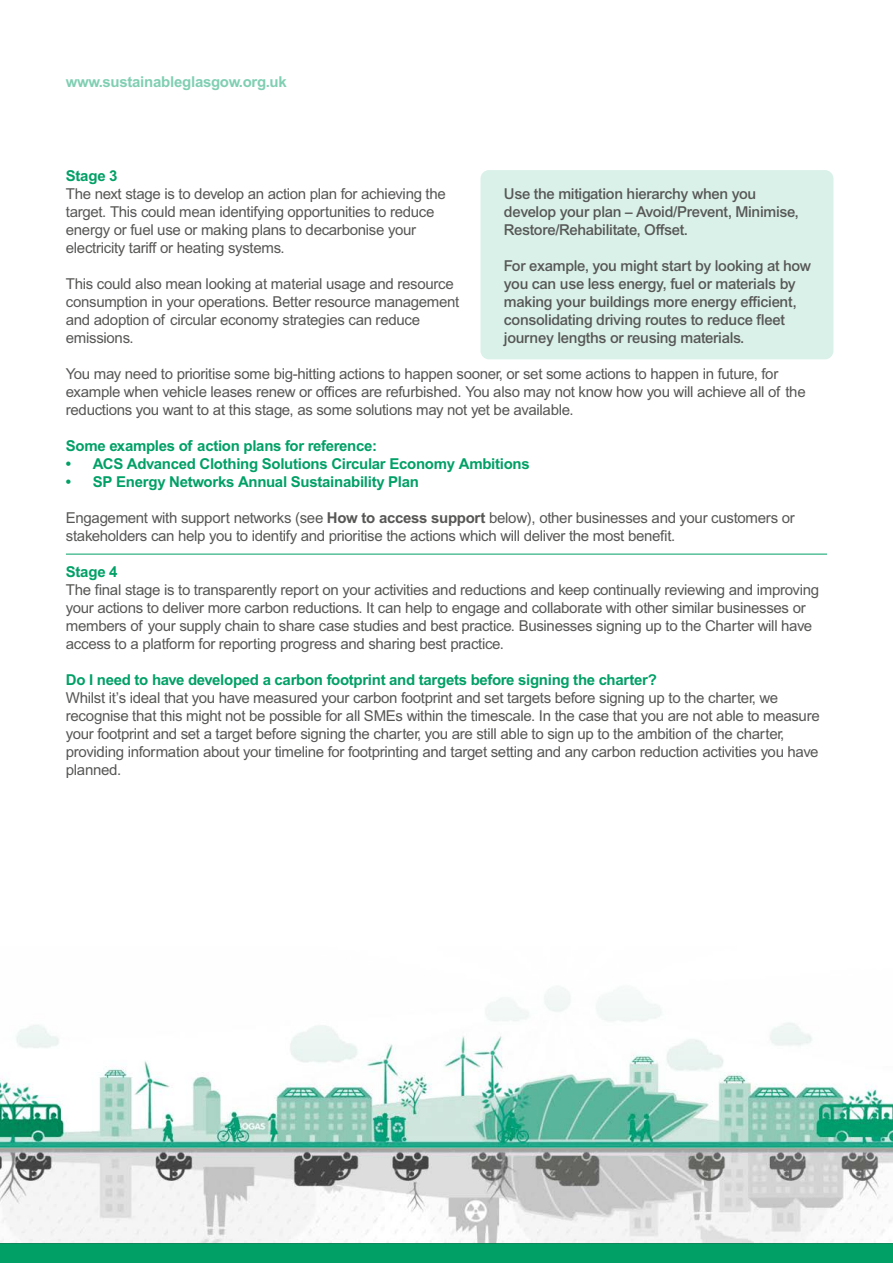
<style>
.page{position:relative;width:893px;height:1263px;background:#fff}
.page>*{position:absolute;margin:0;border:0;box-sizing:border-box;transform-origin:0 0}
.t1{font:15px/18px "Arial MT Pro";letter-spacing:-.02em;color:#575756}
.t2{font:500 15px/18px "Arial MT Pro";letter-spacing:-.02em;color:#575756}
.t3{font:700 15px "Arial MT Pro";letter-spacing:-.02em;color:#00a066}
.t4{font:700 15px "Arial MT Pro";letter-spacing:-.02em;color:#80cfb3}
.s1{font-weight:700}
</style>
<div class="page">
<img style="left:0;top:1069px;width:893px;height:174px">
<div style="left:0;top:1244px;width:893px;height:19px;background:#00a066"></div>
<hr style="left:66px;top:554px;width:761px;height:1px;background:#00a066">
<div style="left:480px;top:170px;width:353px;height:189px;background:#d9f1e8;border-radius:9px"></div>
<p class="t4" style="left:66px;top:73px;width:222px">www.sustainableglasgow.org.uk</p>
<p class="t3" style="left:66px;top:167px;width:53px">Stage 3</p>
<p class="t1" style="left:66px;top:185px;width:381px">The next stage is to develop an action plan for achieving the target. This could mean identifying opportunities to reduce energy or fuel use or making plans to decarbonise your electricity tariff or heating systems.</p>
<p class="t1" style="left:66px;top:275px;width:395px">This could also mean looking at material usage and resource consumption in your operations. Better resource management and adoption of circular economy strategies can reduce emissions.</p>
<p class="t1" style="left:66px;top:365px;width:741px">You may need to prioritise some big-hitting actions to happen sooner, or set some actions to happen in future, for example when vehicle leases renew or offices are refurbished. You also may not know how you will achieve all of the reductions you want to at this stage, as some solutions may not yet be available.</p>
<p class="t3" style="left:66px;top:437px;width:313px">Some examples of action plans for reference:</p>
<p class="t3" style="left:66px;top:455px;width:465px">• ACS Advanced Clothing Solutions Circular Economy Ambitions</p>
<p class="t3" style="left:66px;top:473px;width:355px">• SP Energy Networks Annual Sustainability Plan</p>
<p class="t1" style="left:66px;top:509px;width:730px">Engagement with support networks (see <span class="s1">How to access support</span> below), other businesses and your customers or stakeholders can help you to identify and prioritise the actions which will deliver the most benefit.</p>
<p class="t3" style="left:66px;top:563px;width:53px">Stage 4</p>
<p class="t1" style="left:66px;top:581px;width:755px">The final stage is to transparently report on your activities and reductions and keep continually reviewing and improving your actions to deliver more carbon reductions. It can help to engage and collaborate with other similar businesses or members of your supply chain to share case studies and best practice. Businesses signing up to the Charter will have access to a platform for reporting progress and sharing best practice.</p>
<p class="t3" style="left:66px;top:671px;width:593px">Do I need to have developed a carbon footprint and targets before signing the charter?</p>
<p class="t1" style="left:66px;top:689px;width:755px">Whilst it’s ideal that you have measured your carbon footprint and set targets before signing up to the charter, we recognise that this might not be possible for all SMEs within the timescale. In the case that you are not able to measure your footprint and set a target before signing the charter, you are still able to sign up to the ambition of the charter, providing information about your timeline for footprinting and target setting and any carbon reduction activities you have planned.</p>
<p class="t2" style="left:504px;top:185px;width:296px">Use the mitigation hierarchy when you develop your plan – Avoid/Prevent, Minimise,<br>Restore/Rehabilitate, Offset.</p>
<p class="t2" style="left:504px;top:257px;width:309px">For example, you might start by looking at how you can use less energy, fuel or materials by making your buildings more energy efficient, consolidating driving routes to reduce fleet journey lengths or reusing materials.</p>
</div>
